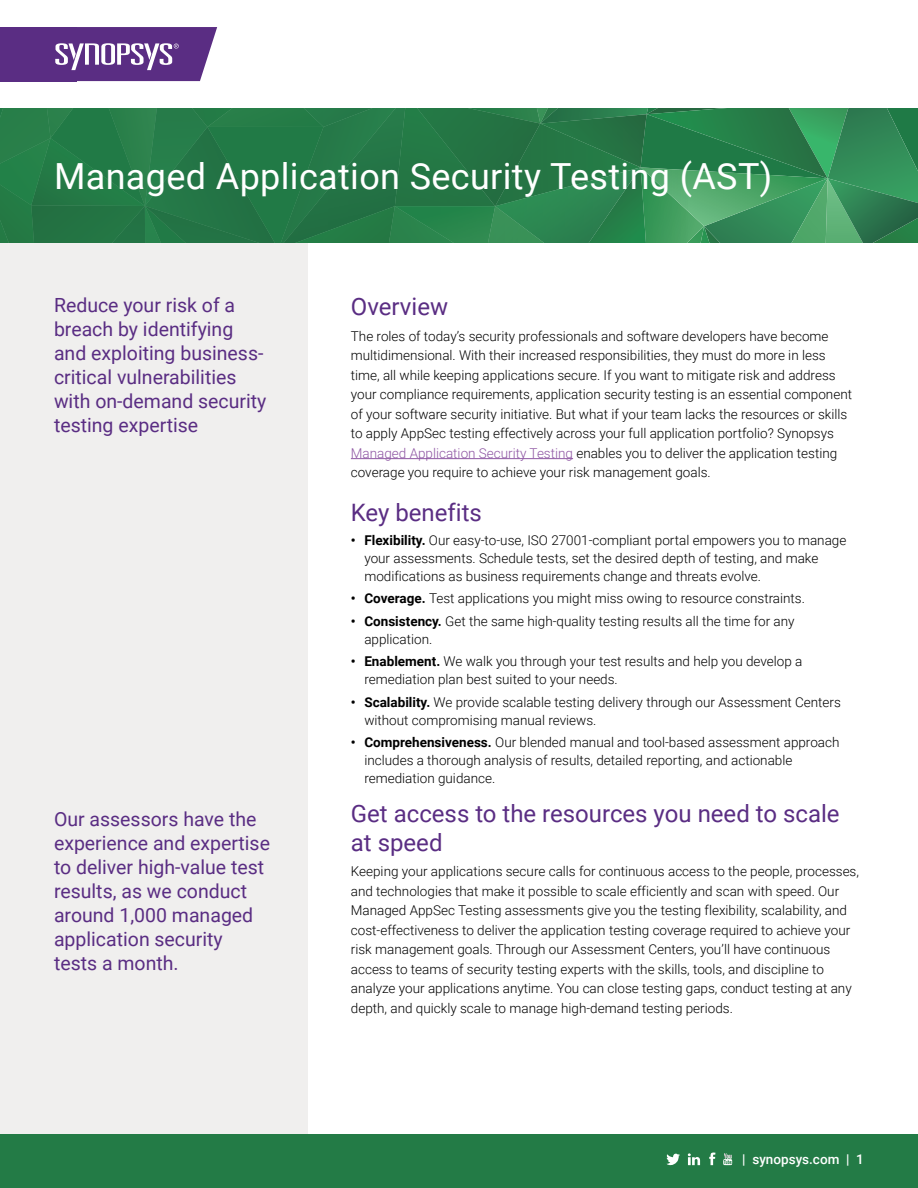
<style>
.page{position:relative;width:918px;height:1188px;background:#fff}
.page>*{position:absolute;margin:0;border:0;box-sizing:border-box;transform-origin:0 0}
.t1{font:36px "Roboto";letter-spacing:.01em;color:#fff}
.t2{font:24px/28.5px "Roboto";color:#5a2d83}
.t3{font:19.5px/24px "Roboto";color:#5a2d83}
.t4{font:300 13.5px/19.5px "Roboto";color:#000}
.t5{font:500 13.5px "Roboto";color:#fff}
.s1{color:#8e56a3}
.s2{font-weight:700}
</style>
<div class="page">
<div style="left:0;top:27px;width:77px;height:54px;background:#5a2d83"></div>
<div style="left:0;top:162px;width:308px;height:1026px;background:#f0efee"></div>
<div style="left:0;top:1134px;width:918px;height:54px;background:#237b46"></div>
<svg style="left:688px;top:108px;width:230px;height:135px;background:#358e58"></svg>
<div style="left:0;top:108px;width:688px;height:135px;background:#237b46"></div>
<svg style="left:55px;top:27px;width:162px;height:54px"></svg>
<svg style="left:667px;top:1153px;width:13px;height:12px"></svg>
<svg style="left:709px;top:1152px;width:7px;height:13px"></svg>
<svg style="left:723px;top:1153px;width:9px;height:12px"></svg>
<svg style="left:688px;top:1153px;width:12px;height:12px"></svg>
<hr style="left:351px;top:458px;width:222px;height:1px;background:#8e56a3">
<h1 class="t1" style="left:54px;top:151px;width:720px">Managed Application Security Testing (AST)</h1>
<h3 class="t3" style="left:54px;top:292px;width:214px">Reduce your risk of a breach by identifying and exploiting business&shy;critical vulnerabilities with on-demand security testing expertise</h3>
<h2 class="t2" style="left:351px;top:291px;width:99px">Overview</h2>
<p class="t4" style="left:351px;top:326px;width:503px">The roles of today’s security professionals and software developers have become multidimensional. With their increased responsibilities, they must do more in less time, all while keeping applications secure. If you want to mitigate risk and address your compliance requirements, application security testing is an essential component of your software security initiative. But what if your team lacks the resources or skills to apply AppSec testing effectively across your full application portfolio? Synopsys <span class="s1">Managed Application Security Testing</span> enables you to deliver the application testing coverage you require to achieve your risk management goals.</p>
<h2 class="t2" style="left:351px;top:497px;width:133px">Key benefits</h2>
<p class="t4" style="left:364px;top:530px;width:484px;line-height:18px;text-indent:-14px"><span class="s2">• Flexibility.</span> Our easy-to-use, ISO 27001-compliant portal empowers you to manage your assessments. Schedule tests, set the desired depth of testing, and make modifications as business requirements change and threats evolve.</p>
<p class="t4" style="left:351px;top:588px;width:456px"><span class="s2">• Coverage.</span> Test applications you might miss owing to resource constraints.</p>
<p class="t4" style="left:364px;top:611px;width:432px;line-height:18px;text-indent:-14px"><span class="s2">• Consistency.</span> Get the same high-quality testing results all the time for any application.</p>
<p class="t4" style="left:364px;top:652px;width:440px;line-height:18px;text-indent:-14px"><span class="s2">• Enablement.</span> We walk you through your test results and help you develop a remediation plan best suited to your needs.</p>
<p class="t4" style="left:364px;top:692px;width:478px;line-height:18px;text-indent:-14px"><span class="s2">• Scalability.</span> We provide scalable testing delivery through our Assessment Centers without compromising manual reviews.</p>
<p class="t4" style="left:364px;top:733px;width:477px;line-height:18px;text-indent:-14px"><span class="s2">• Comprehensiveness.</span> Our blended manual and tool-based assessment approach includes a thorough analysis of results, detailed reporting, and actionable remediation guidance.</p>
<h2 class="t2" style="left:351px;top:798px;width:490px">Get access to the resources you need to scale at speed</h2>
<p class="t4" style="left:351px;top:861px;width:510px">Keeping your applications secure calls for continuous access to the people, processes, and technologies that make it possible to scale efficiently and scan with speed. Our Managed AppSec Testing assessments give you the testing flexibility, scalability, and cost-effectiveness to deliver the application testing coverage required to achieve your risk management goals. Through our Assessment Centers, you’ll have continuous access to teams of security testing experts with the skills, tools, and discipline to analyze your applications anytime. You can close testing gaps, conduct testing at any depth, and quickly scale to manage high-demand testing periods.</p>
<h3 class="t3" style="left:54px;top:807px;width:218px">Our assessors have the experience and expertise to deliver high-value test results, as we conduct around 1,000 managed application security tests a month.</h3>
<p class="t5" style="left:742px;top:1149px;width:123px">| synopsys.com | 1</p>
</div>
